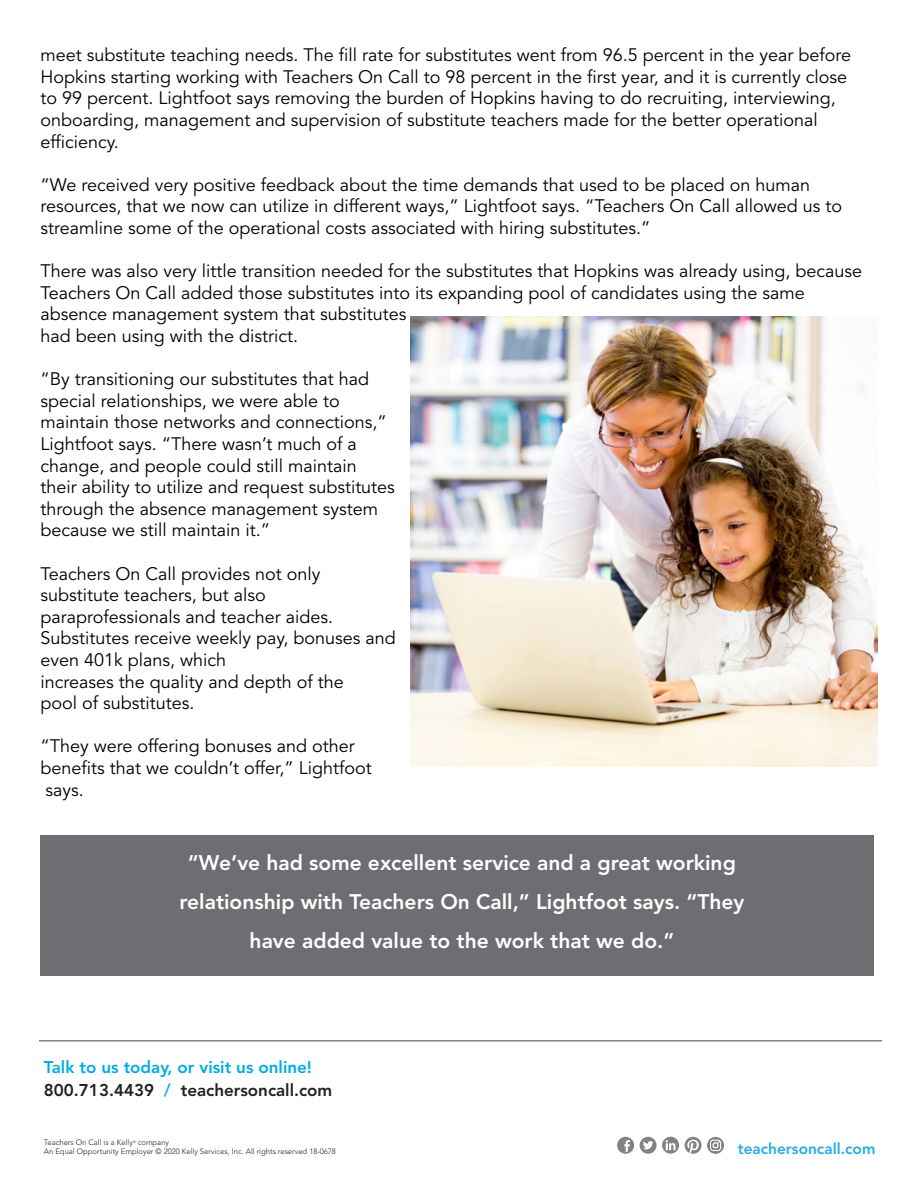
<style>
.page{position:relative;width:918px;height:1188px;background:#fff}
.page>*{position:absolute;margin:0;border:0;box-sizing:border-box;transform-origin:0 0}
.t1{font:800 21px/39px "Avenir LT Std";color:#fff;text-align:center}
.t2{font:18px/21.6px "Avenir LT Std";color:#000}
.t3{font:800 16.95px/23.1px "Avenir LT Std";color:#00ace4}
.t4{font:800 15.45px "Avenir LT Std";color:#25ace3}
.t5{font:300 7.65px/9.3px "Avenir LT Std";color:#232020}
.t6{font:300 3.3px "Avenir LT Std";color:#232020}
.s1{color:#232020}
</style>
<div class="page">
<svg style="left:617px;top:1137px;width:17px;height:17px"></svg>
<svg style="left:640px;top:1137px;width:39px;height:17px"></svg>
<svg style="left:685px;top:1137px;width:39px;height:17px"></svg>
<hr style="left:40px;top:1040px;width:841px;height:2px;background:#838689">
<img style="left:410px;top:316px;width:468px;height:451px">
<div style="left:40px;top:835px;width:834px;height:140px;background:#6d6e71"></div>
<p class="t2" style="left:40px;top:45px;width:812px">meet substitute teaching needs. The fill rate for substitutes went from 96.5 percent in the year before Hopkins starting working with Teachers On Call to 98 percent in the first year, and it is currently close to 99 percent. Lightfoot says removing the burden of Hopkins having to do recruiting, interviewing, onboarding, management and supervision of substitute teachers made for the better operational efficiency.</p>
<p class="t2" style="left:40px;top:174px;width:803px">“We received very positive feedback about the time demands that used to be placed on human resources, that we now can utilize in different ways,” Lightfoot says. “Teachers On Call allowed us to streamline some of the operational costs associated with hiring substitutes.”</p>
<p class="t2" style="left:40px;top:261px;width:823px">There was also very little transition needed for the substitutes that Hopkins was already using, because Teachers On Call added those substitutes into its expanding pool of candidates using the same absence management system that substitutes<br>had been using with the district.</p>
<p class="t2" style="left:40px;top:369px;width:356px">“By transitioning our substitutes that had special relationships, we were able to maintain those networks and connections,” Lightfoot says. “There wasn’t much of a change, and people could still maintain their ability to utilize and request substitutes through the absence management system because we still maintain it.”</p>
<p class="t2" style="left:40px;top:563px;width:357px">Teachers On Call provides not only substitute teachers, but also paraprofessionals and teacher aides.<br>Substitutes receive weekly pay, bonuses and even 401k plans, which<br>increases the quality and depth of the<br>pool of substitutes.</p>
<p class="t2" style="left:40px;top:736px;width:333px">“They were offering bonuses and other benefits that we couldn’t offer,” Lightfoot says.</p>
<p class="t1" style="left:179px;top:843px;width:567px">“We’ve had some excellent service and a great working relationship with Teachers On Call,” Lightfoot says. “They have added value to the work that we do.”</p>
<p class="t3" style="left:44px;top:1055px;width:290px">Talk to us today, or visit us online!<br><span class="s1">800.713.4439</span> / <span class="s1">teachersoncall.com</span></p>
<p class="t5" style="left:44px;top:1137px;width:91px">Teachers On Call is a Kelly</p>
<p class="t6" style="left:133px;top:1140px;width:4px">®</p>
<p class="t5" style="left:44px;top:1137px;width:294px;text-indent:94px">company<br>An Equal Opportunity Employer © 2020 Kelly Services, Inc. All rights reserved 18-0678</p>
<p class="t4" style="left:738px;top:1139px;width:139px">teachersoncall.com</p>
</div>
